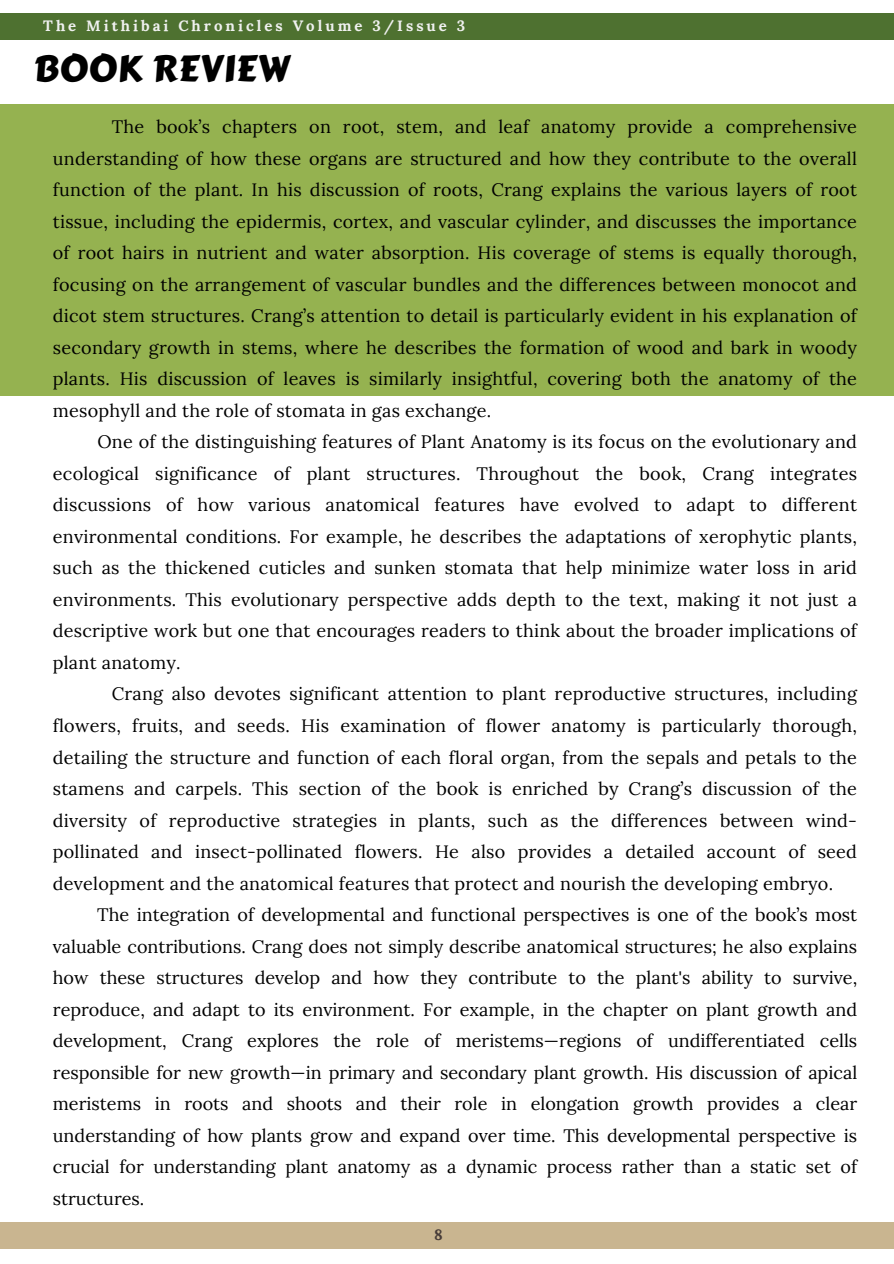
<style>
.page{position:relative;width:894px;height:1264px;background:#fff}
.page>*{position:absolute;margin:0;border:0;box-sizing:border-box;transform-origin:0 0}
.t1{font:36.3px "Carter One";letter-spacing:.015em;color:#000}
.t2{font:18px "Lora";letter-spacing:.015em;color:#000}
.t3{font:700 15px "Lora";letter-spacing:.2em;color:#f0f1f0}
.t4{font:700 15px "Lora";color:#473c38}
</style>
<div class="page">
<div style="left:0;top:13px;width:893px;height:26px;background:#4e7130"></div>
<div style="left:0;top:1222px;width:893px;height:26px;background:#c9b590"></div>
<div style="left:0;top:104px;width:893px;height:291px;background:#95b250"></div>
<p class="t3" style="left:43px;top:16px;width:423px">The Mithibai Chronicles Volume 3/Issue 3</p>
<p class="t1" style="left:33px;top:41px;width:258px">BOOK REVIEW</p>
<h2 class="t2" style="left:112px;top:115px;width:746px">The book’s chapters on root, stem, and leaf anatomy provide a comprehensive</h2>
<h2 class="t2" style="left:53px;top:147px;width:805px">understanding of how these organs are structured and how they contribute to the overall</h2>
<h2 class="t2" style="left:53px;top:178px;width:805px">function of the plant. In his discussion of roots, Crang explains the various layers of root</h2>
<h2 class="t2" style="left:53px;top:210px;width:805px">tissue, including the epidermis, cortex, and vascular cylinder, and discusses the importance</h2>
<h2 class="t2" style="left:53px;top:241px;width:805px">of root hairs in nutrient and water absorption. His coverage of stems is equally thorough,</h2>
<h2 class="t2" style="left:53px;top:273px;width:805px">focusing on the arrangement of vascular bundles and the differences between monocot and</h2>
<h2 class="t2" style="left:53px;top:304px;width:805px">dicot stem structures. Crang’s attention to detail is particularly evident in his explanation of</h2>
<h2 class="t2" style="left:53px;top:336px;width:805px">secondary growth in stems, where he describes the formation of wood and bark in woody</h2>
<h2 class="t2" style="left:53px;top:367px;width:805px">plants. His discussion of leaves is similarly insightful, covering both the anatomy of the</h2>
<h2 class="t2" style="left:53px;top:399px;width:439px">mesophyll and the role of stomata in gas exchange.</h2>
<h2 class="t2" style="left:97px;top:430px;width:760px">One of the distinguishing features of Plant Anatomy is its focus on the evolutionary and</h2>
<h2 class="t2" style="left:53px;top:462px;width:805px">ecological significance of plant structures. Throughout the book, Crang integrates</h2>
<h2 class="t2" style="left:53px;top:493px;width:805px">discussions of how various anatomical features have evolved to adapt to different</h2>
<h2 class="t2" style="left:53px;top:525px;width:805px">environmental conditions. For example, he describes the adaptations of xerophytic plants,</h2>
<h2 class="t2" style="left:53px;top:556px;width:805px">such as the thickened cuticles and sunken stomata that help minimize water loss in arid</h2>
<h2 class="t2" style="left:53px;top:588px;width:805px">environments. This evolutionary perspective adds depth to the text, making it not just a</h2>
<h2 class="t2" style="left:53px;top:619px;width:805px">descriptive work but one that encourages readers to think about the broader implications of</h2>
<h2 class="t2" style="left:53px;top:651px;width:129px">plant anatomy.</h2>
<h2 class="t2" style="left:112px;top:682px;width:746px">Crang also devotes significant attention to plant reproductive structures, including</h2>
<h2 class="t2" style="left:53px;top:714px;width:805px">flowers, fruits, and seeds. His examination of flower anatomy is particularly thorough,</h2>
<h2 class="t2" style="left:53px;top:745px;width:805px">detailing the structure and function of each floral organ, from the sepals and petals to the</h2>
<h2 class="t2" style="left:53px;top:777px;width:805px">stamens and carpels. This section of the book is enriched by Crang’s discussion of the</h2>
<h2 class="t2" style="left:53px;top:808px;width:805px">diversity of reproductive strategies in plants, such as the differences between wind-</h2>
<h2 class="t2" style="left:53px;top:840px;width:805px">pollinated and insect-pollinated flowers. He also provides a detailed account of seed</h2>
<h2 class="t2" style="left:53px;top:871px;width:781px">development and the anatomical features that protect and nourish the developing embryo.</h2>
<h2 class="t2" style="left:97px;top:903px;width:761px">The integration of developmental and functional perspectives is one of the book’s most</h2>
<h2 class="t2" style="left:53px;top:934px;width:805px">valuable contributions. Crang does not simply describe anatomical structures; he also explains</h2>
<h2 class="t2" style="left:53px;top:966px;width:805px">how these structures develop and how they contribute to the plant's ability to survive,</h2>
<h2 class="t2" style="left:53px;top:997px;width:805px">reproduce, and adapt to its environment. For example, in the chapter on plant growth and</h2>
<h2 class="t2" style="left:53px;top:1029px;width:805px">development, Crang explores the role of meristems—regions of undifferentiated cells</h2>
<h2 class="t2" style="left:53px;top:1060px;width:805px">responsible for new growth—in primary and secondary plant growth. His discussion of apical</h2>
<h2 class="t2" style="left:53px;top:1092px;width:805px">meristems in roots and shoots and their role in elongation growth provides a clear</h2>
<h2 class="t2" style="left:53px;top:1123px;width:805px">understanding of how plants grow and expand over time. This developmental perspective is</h2>
<h2 class="t2" style="left:53px;top:1155px;width:805px">crucial for understanding plant anatomy as a dynamic process rather than a static set of</h2>
<h2 class="t2" style="left:53px;top:1186px;width:93px">structures.</h2>
<h1 class="t4" style="left:434px;top:1224px;width:10px">8</h1>
</div>
